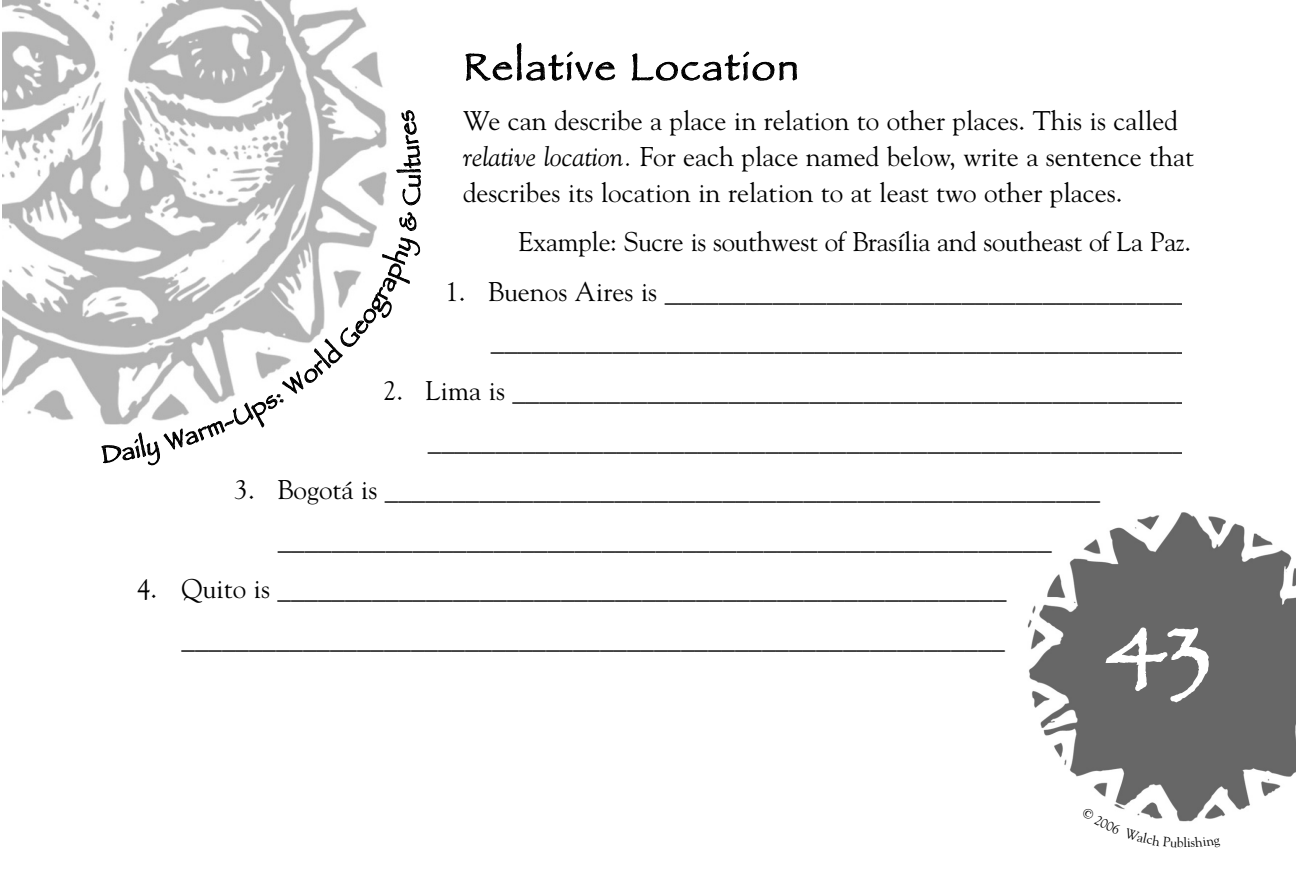
<style>
.page{position:relative;width:1296px;height:891px;background:#fff}
.page>*{position:absolute;margin:0;border:0;box-sizing:border-box;transform-origin:0 0}
.t1{font:88.65px "Papyrus";color:#fff}
.t2{font:38.25px "Papyrus";letter-spacing:.065em;color:#000}
.t3{font:27px/49.5px "Goudy";color:#000;text-align:right}
.s1{font-style:italic}
</style>
<div class="page">
<img style="left:1027px;top:512px;width:269px;height:305px">
<img style="left:3px;top:0;width:384px;height:420px">
<svg style="left:101px;top:237px;width:286px;height:188px"></svg>
<svg style="left:1082px;top:807px;width:139px;height:15px"></svg>
<h2 class="t2" style="left:464px;top:44px;width:336px">Relative Location</h2>
<p class="t3" style="left:463px;top:104px;width:733px;line-height:36px;text-align:left">We can describe a place in relation to other places. This is called <span class="s1">relative location.</span> For each place named below, write a sentence that describes its location in relation to at least two other places.</p>
<p class="t3" style="left:519px;top:219px;width:674px">Example: Sucre is southwest of Brasília and southeast of La Paz.</p>
<p class="t3" style="left:445px;top:269px;width:748px">1. Buenos Aires is _______________________________________ ___________________________________________________</p>
<p class="t3" style="left:383px;top:368px;width:808px">2. Lima is __________________________________________________ ________________________________________________________</p>
<p class="t3" style="left:235px;top:467px;width:867px;text-align:center">3. Bogotá is ____________________________________________________ ________________________________________________________</p>
<p class="t3" style="left:137px;top:566px;width:871px">4. Quito is ______________________________________________________ _____________________________________________________________</p>
<h1 class="t1" style="left:1107px;top:605px;width:105px">43</h1>
</div>
